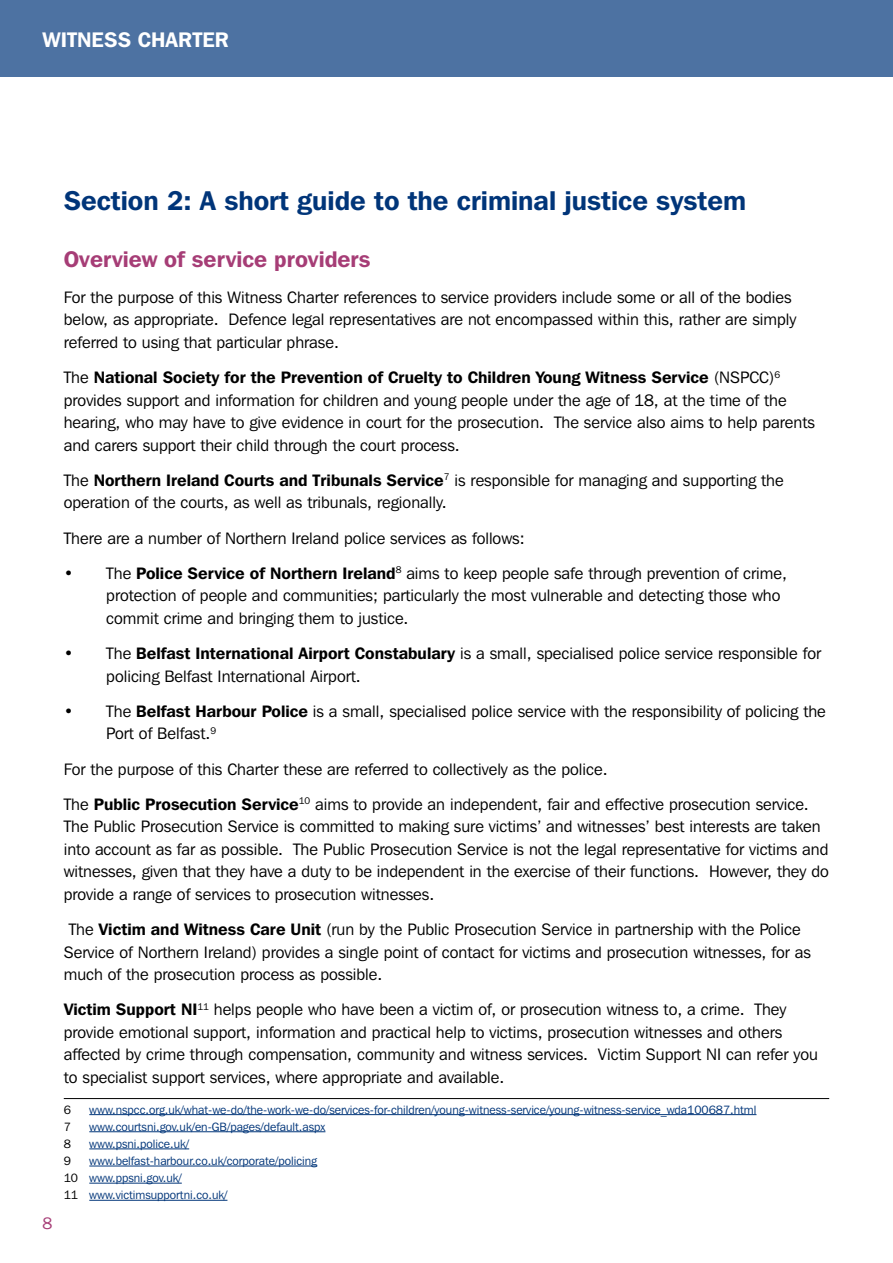
<style>
.page{position:relative;width:893px;height:1263px;background:#fff}
.page>*{position:absolute;margin:0;border:0;box-sizing:border-box;transform-origin:0 0}
.t1{font:600 27px "Franklin Gothic IT Cby BT";color:#003579}
.t2{font:600 22.5px "Franklin Gothic IT Cby BT";color:#a63d76}
.t3{font:600 21px "Franklin Gothic IT Cby BT";color:#fff}
.t4{font:16.5px/22.5px "Franklin Gothic IT Cby BT";color:#000}
.t5{font:16.5px "Franklin Gothic IT Cby BT";color:#a63d76}
.t6{font:12px/17.1px "Franklin Gothic IT Cby BT";color:#003579}
.t7{font:12px "Franklin Gothic IT Cby BT";color:#000}
.s1{font-weight:600}
.s2{color:#000}
</style>
<div class="page">
<div style="left:0;top:0;width:893px;height:77px;background:#4d72a2"></div>
<hr style="left:64px;top:1098px;width:765px;height:1px;background:#000">
<hr style="left:89px;top:1114px;width:667px;height:1px;background:#003579">
<hr style="left:89px;top:1131px;width:236px;height:1px;background:#003579">
<hr style="left:89px;top:1148px;width:100px;height:1px;background:#003579">
<hr style="left:89px;top:1166px;width:228px;height:1px;background:#003579">
<hr style="left:89px;top:1183px;width:93px;height:1px;background:#003579">
<hr style="left:89px;top:1200px;width:138px;height:1px;background:#003579">
<p class="t3" style="left:43px;top:26px;width:188px">WITNESS CHARTER</p>
<p class="t5" style="left:43px;top:1213px;width:11px">8</p>
<h1 class="t1" style="left:64px;top:183px;width:684px">Section 2: A short guide to the criminal justice system</h1>
<h2 class="t2" style="left:64px;top:245px;width:308px">Overview of service providers</h2>
<p class="t4" style="left:64px;top:285px;width:734px">For the purpose of this Witness Charter references to service providers include some or all of the bodies below, as appropriate. Defence legal representatives are not encompassed within this, rather are simply referred to using that particular phrase.</p>
<p class="t4" style="left:64px;top:366px;width:753px">The <span class="s1">National Society for the Prevention of Cruelty to Children Young Witness Service</span> (NSPCC)<sup>6 </sup>provides support and information for children and young people under the age of 18, at the time of the hearing, who may have to give evidence in court for the prosecution. The service also aims to help parents and carers support their child through the court process.</p>
<p class="t4" style="left:64px;top:468px;width:721px">The <span class="s1">Northern Ireland Courts and Tribunals Service</span><sup>7</sup> is responsible for managing and supporting the operation of the courts, as well as tribunals, regionally.</p>
<p class="t4" style="left:64px;top:526px;width:462px">There are a number of Northern Ireland police services as follows:</p>
<p class="t4" style="left:106px;top:561px;width:682px;text-indent:-43px">• The <span class="s1">Police Service of Northern Ireland</span><sup>8</sup> aims to keep people safe through prevention of crime, protection of people and communities; particularly the most vulnerable and detecting those who commit crime and bringing them to justice.</p>
<p class="t4" style="left:106px;top:642px;width:716px;text-indent:-43px">• The <span class="s1">Belfast International Airport Constabulary</span> is a small, specialised police service responsible for policing Belfast International Airport.</p>
<p class="t4" style="left:106px;top:700px;width:721px;text-indent:-43px">• The <span class="s1">Belfast Harbour Police</span> is a small, specialised police service with the responsibility of policing the<br>Port of Belfast.<sup>9</sup></p>
<p class="t4" style="left:64px;top:751px;width:747px;line-height:35.2px">For the purpose of this Charter these are referred to collectively as the police.<br>The <span class="s1">Public Prosecution Service</span><sup>10</sup> aims to provide an independent, fair and effective prosecution service.</p>
<p class="t4" style="left:64px;top:815px;width:767px">The Public Prosecution Service is committed to making sure victims’ and witnesses’ best interests are taken into account as far as possible. The Public Prosecution Service is not the legal representative for victims and witnesses, given that they have a duty to be independent in the exercise of their functions. However, they do provide a range of services to prosecution witnesses.</p>
<p class="t4" style="left:64px;top:918px;width:749px">The <span class="s1">Victim and Witness Care Unit</span> (run by the Public Prosecution Service in partnership with the Police<br>Service of Northern Ireland) provides a single point of contact for victims and prosecution witnesses, for as much of the prosecution process as possible.</p>
<p class="t4" style="left:64px;top:998px;width:756px"><span class="s1">Victim Support NI</span><sup>11</sup> helps people who have been a victim of, or prosecution witness to, a crime. They provide emotional support, information and practical help to victims, prosecution witnesses and others affected by crime through compensation, community and witness services. Victim Support NI can refer you to specialist support services, where appropriate and available.</p>
<p class="t7" style="left:64px;top:1102px;width:9px">6</p>
<p class="t6" style="left:89px;top:1101px;width:669px">www.nspcc.org.uk/what-we-do/the-work-we-do/services-for-children/young-witness-service/young-witness-service_wda100687.html</p>
<p class="t7" style="left:64px;top:1119px;width:9px">7</p>
<p class="t6" style="left:89px;top:1118px;width:238px">www.courtsni.gov.uk/en-GB/pages/default.aspx</p>
<p class="t7" style="left:64px;top:1136px;width:9px">8</p>
<p class="t6" style="left:89px;top:1135px;width:101px">www.psni.police.uk/</p>
<p class="t7" style="left:64px;top:1153px;width:9px">9</p>
<p class="t6" style="left:64px;top:1152px;width:255px;text-indent:26px">www.belfast-harbour.co.uk/corporate/policing<br><span class="s2">10</span> www.ppsni.gov.uk/<br><span class="s2">11</span> www.victimsupportni.co.uk/</p>
</div>
